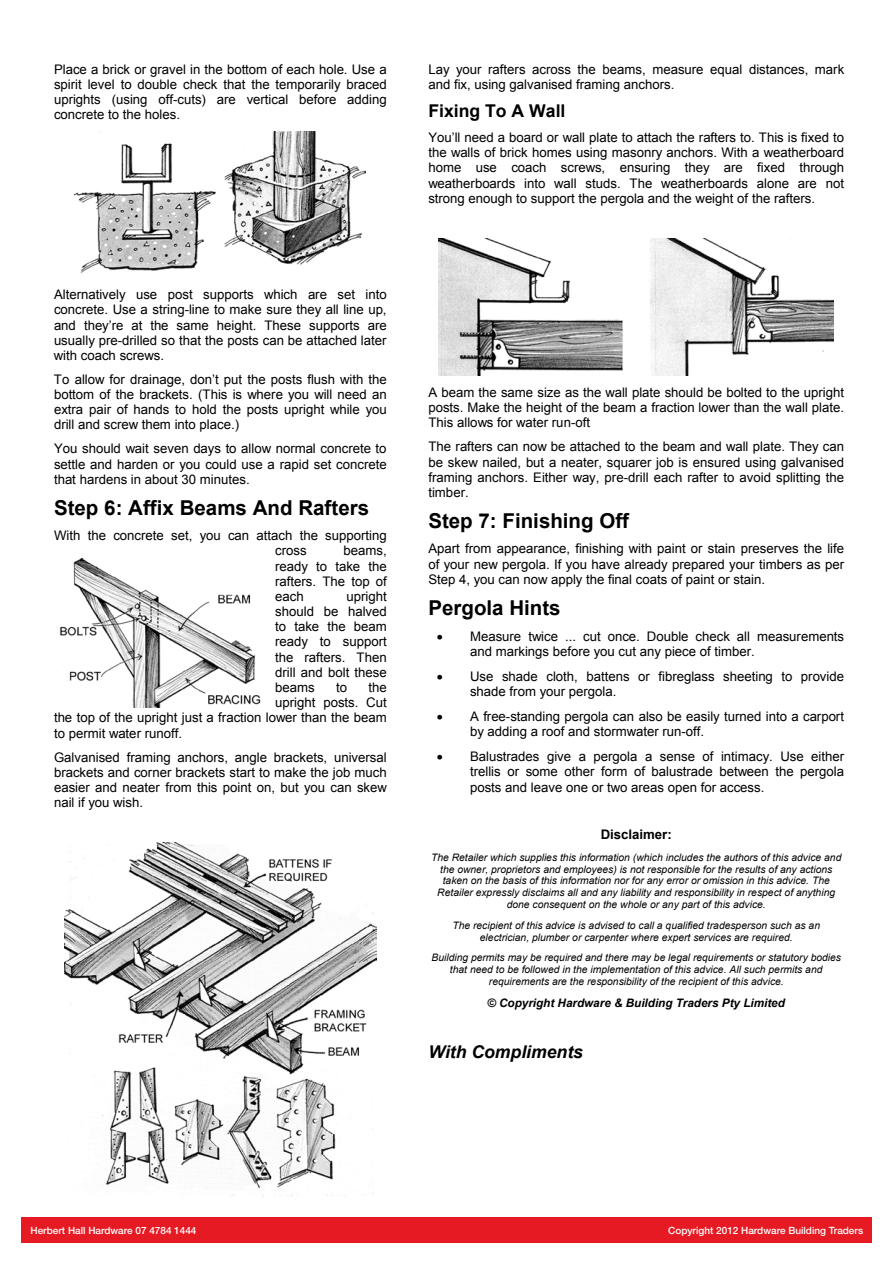
<style>
.page{position:relative;width:893px;height:1263px;background:#fff}
.page>*{position:absolute;margin:0;border:0;box-sizing:border-box;transform-origin:0 0}
.t1{font:700 20.55px "Arial";color:#000}
.t2{font:italic 700 17.55px "Arial";color:#000}
.t3{font:700 17.55px "Arial";color:#000}
.t4{font:13.2px/15.1px "Arial";color:#000;text-align:justify}
.t5{font:700 13.2px "Arial";color:#000}
.t6{font:italic 700 11.7px "Arial";color:#000}
.t7{font:italic 10.35px/11.9px "Arial";color:#000;text-align:center}
.t8{font:500 10.05px "Helvetica Neue";color:#fff}
</style>
<div class="page">
<div style="left:21px;top:1216px;width:851px;height:26px;background:#e51a23"></div>
<img style="left:75px;top:131px;width:291px;height:142px">
<img style="left:64px;top:843px;width:312px;height:354px">
<img style="left:439px;top:238px;width:395px;height:138px">
<img style="left:59px;top:558px;width:202px;height:150px">
<p class="t4" style="left:54px;top:62px;width:334px">Place a brick or gravel in the bottom of each hole. Use a spirit level to double check that the temporarily braced uprights (using off-cuts) are vertical before adding concrete to the holes.</p>
<p class="t4" style="left:54px;top:287px;width:334px">Alternatively use post supports which are set into concrete. Use a string-line to make sure they all line up, and they’re at the same height. These supports are usually pre-drilled so that the posts can be attached later with coach screws.</p>
<p class="t4" style="left:54px;top:372px;width:334px">To allow for drainage, don’t put the posts flush with the bottom of the brackets. (This is where you will need an extra pair of hands to hold the posts upright while you drill and screw them into place.)</p>
<p class="t4" style="left:54px;top:441px;width:334px">You should wait seven days to allow normal concrete to settle and harden or you could use a rapid set concrete that hardens in about 30 minutes.</p>
<p class="t1" style="left:54px;top:494px;width:317px">Step 6: Affix Beams And Rafters</p>
<p class="t4" style="left:275px;top:528px;width:113px;text-indent:-221px">With the concrete set, you can attach the supporting cross</p>
<p class="t4" style="left:275px;top:543px;width:113px;text-indent:68px">beams, ready to take the rafters. The top of each</p>
<p class="t4" style="left:275px;top:589px;width:113px;text-indent:71px">upright should be halved to take the beam ready to support the rafters. Then drill and bolt these beams</p>
<p class="t4" style="left:336px;top:680px;width:12px">to</p>
<p class="t4" style="left:368px;top:680px;width:20px">the</p>
<p class="t4" style="left:275px;top:695px;width:113px">upright posts. Cut</p>
<p class="t4" style="left:54px;top:710px;width:334px">the top of the upright just a fraction lower than the beam</p>
<p class="t4" style="left:54px;top:725px;width:130px">to permit water runoff.</p>
<p class="t4" style="left:54px;top:749px;width:334px">Galvanised framing anchors, angle brackets, universal brackets and corner brackets start to make the job much easier and neater from this point on, but you can skew nail if you wish.</p>
<p class="t4" style="left:428px;top:62px;width:417px">Lay your rafters across the beams, measure equal distances, mark and fix, using galvanised framing anchors.</p>
<p class="t3" style="left:428px;top:99px;width:139px">Fixing To A Wall</p>
<p class="t4" style="left:428px;top:130px;width:417px">You’ll need a board or wall plate to attach the rafters to. This is fixed to the walls of brick homes using masonry anchors. With a weatherboard home use coach screws, ensuring they are fixed through weatherboards into wall studs. The weatherboards alone are not strong enough to support the pergola and the weight of the rafters.</p>
<p class="t4" style="left:428px;top:385px;width:417px">A beam the same size as the wall plate should be bolted to the upright posts. Make the height of the beam a fraction lower than the wall plate.<br>This allows for water run-oft</p>
<p class="t4" style="left:428px;top:439px;width:417px">The rafters can now be attached to the beam and wall plate. They can be skew nailed, but a neater, squarer job is ensured using galvanised framing anchors. Either way, pre-drill each rafter to avoid splitting the timber.</p>
<p class="t1" style="left:428px;top:507px;width:202px">Step 7: Finishing Off</p>
<p class="t4" style="left:428px;top:541px;width:417px">Apart from appearance, finishing with paint or stain preserves the life of your new pergola. If you have already prepared your timbers as per Step 4, you can now apply the final coats of paint or stain.</p>
<p class="t1" style="left:428px;top:594px;width:134px">Pergola Hints</p>
<p class="t4" style="left:470px;top:629px;width:376px;text-indent:-33px">• Measure twice ... cut once. Double check all measurements and markings before you cut any piece of timber.</p>
<p class="t4" style="left:470px;top:669px;width:376px;text-indent:-33px">• Use shade cloth, battens or fibreglass sheeting to provide shade from your pergola.</p>
<p class="t4" style="left:470px;top:709px;width:375px;text-indent:-33px">• A free-standing pergola can also be easily turned into a carport by adding a roof and stormwater run-off.</p>
<p class="t4" style="left:470px;top:749px;width:376px;text-indent:-33px">• Balustrades give a pergola a sense of intimacy. Use either trellis or some other form of balustrade between the pergola posts and leave one or two areas open for access.</p>
<p class="t5" style="left:601px;top:826px;width:73px">Disclaimer:</p>
<p class="t7" style="left:431px;top:851px;width:412px">The Retailer which supplies this information (which includes the authors of this advice and the owner, proprietors and employees) is not responsible for the results of any actions taken on the basis of this information nor for any error or omission in this advice. The Retailer expressly disclaims all and any liability and responsibility in respect of anything done consequent on the whole or any part of this advice.</p>
<p class="t7" style="left:452px;top:919px;width:369px">The recipient of this advice is advised to call a qualified tradesperson such as an electrician, plumber or carpenter where expert services are required.</p>
<p class="t7" style="left:431px;top:952px;width:411px">Building permits may be required and there may be legal requirements or statutory bodies that need to be followed in the implementation of this advice. All such permits and requirements are the responsibility of the recipient of this advice.</p>
<p class="t6" style="left:487px;top:995px;width:299px">© Copyright Hardware &amp; Building Traders Pty Limited</p>
<p class="t2" style="left:428px;top:1041px;width:156px">With Compliments</p>
<p class="t8" style="left:31px;top:1224px;width:167px">Herbert Hall Hardware 07 4784 1444</p>
<p class="t8" style="left:668px;top:1224px;width:196px">Copyright 2012 Hardware Building Traders</p>
</div>
